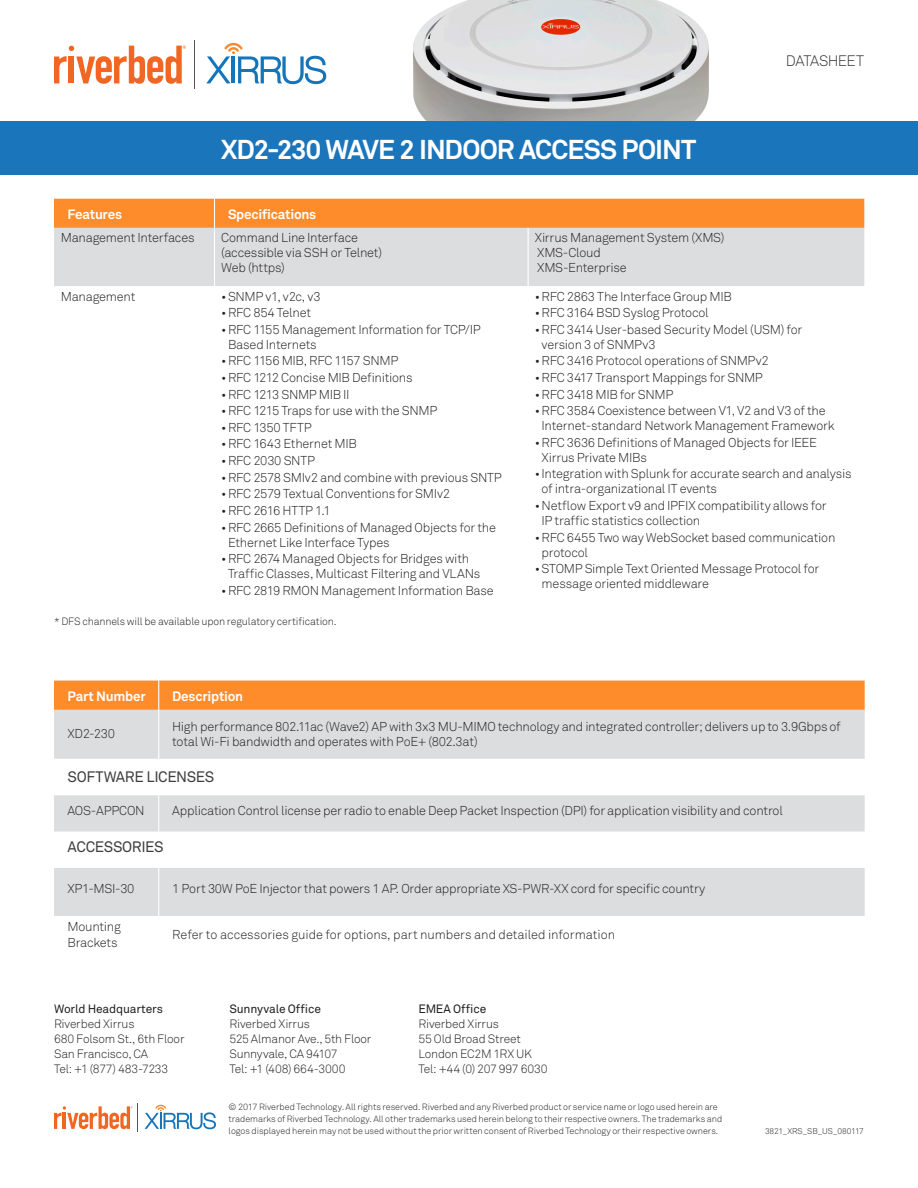
<style>
.page{position:relative;width:918px;height:1188px;background:#fff}
.page>*{position:absolute;margin:0;border:0;box-sizing:border-box;transform-origin:0 0}
._00_Doc_Title{font:700 27px "Akkurat Pro";letter-spacing:-.035em;color:#fff}
._01_TB_Body_Head_2{font:15px "Akkurat Pro";letter-spacing:-.03em;color:#3e3e3f}
.t1{font:300 15px "Akkurat Pro";letter-spacing:-.035em;color:#323332}
._02_TB_Table_Header{font:700 13.5px "Akkurat Pro";letter-spacing:-.015em;color:#fff}
._02_TB_Table_L{font:300 12.75px/15px "Akkurat Pro";letter-spacing:-.02em;color:#231f20}
.t2{font:300 12px/15px "Akkurat Pro";letter-spacing:-.015em;color:#231f20}
.t3{font:12px "Akkurat Pro";letter-spacing:-.015em;color:#231f20}
._01_Table_Note{font:300 10.5px "Akkurat Pro";letter-spacing:-.01em;color:#231f20}
.t4{font:300 9px/12px "Akkurat Pro";letter-spacing:-.005em;color:#231f20}
.t5{font:300 8.25px "Akkurat Pro";letter-spacing:-.01em;color:#231f20}
</style>
<div class="page">
<svg style="left:206px;top:43px;width:120px;height:41px"></svg>
<svg style="left:54px;top:46px;width:132px;height:38px"></svg>
<hr style="left:194px;top:40px;width:1px;height:49px;background:#575757">
<img style="left:414px;top:0;width:294px;height:122px">
<div style="left:0;top:122px;width:918px;height:54px;background:#1b75bb"></div>
<svg style="left:145px;top:1105px;width:71px;height:24px"></svg>
<svg style="left:54px;top:1103px;width:84px;height:29px"></svg>
<div style="left:54px;top:228px;width:810px;height:58px;background:#dcdddf"></div>
<div style="left:54px;top:199px;width:810px;height:29px;background:#ff8c2b"></div>
<hr style="left:214px;top:228px;width:1px;height:58px;background:#fff">
<hr style="left:528px;top:228px;width:1px;height:58px;background:#fff">
<div style="left:54px;top:710px;width:811px;height:49px;background:#dcdddf"></div>
<svg style="left:54px;top:795px;width:811px;height:121px;fill:#dcdddf"></svg>
<hr style="left:158px;top:710px;width:1px;height:49px;background:#fff">
<hr style="left:158px;top:795px;width:1px;height:37px;background:#fff">
<hr style="left:158px;top:868px;width:1px;height:48px;background:#fff">
<div style="left:54px;top:681px;width:811px;height:29px;background:#ff8c2b"></div>
<p class="_00_Doc_Title" style="left:221px;top:133px;width:477px">XD2-230 WAVE 2 INDOOR ACCESS POINT</p>
<p class="_02_TB_Table_Header" style="left:68px;top:206px;width:56px">Features</p>
<p class="_02_TB_Table_Header" style="left:228px;top:206px;width:90px">Specifications</p>
<p class="_02_TB_Table_L" style="left:61px;top:230px;width:135px">Management Interfaces</p>
<p class="_02_TB_Table_L" style="left:221px;top:230px;width:162px">Command Line Interface (accessible via SSH or Telnet)</p>
<p class="_02_TB_Table_L" style="left:221px;top:261px;width:65px">Web (https)</p>
<p class="_02_TB_Table_L" style="left:535px;top:230px;width:191px">Xirrus Management System (XMS)</p>
<p class="_02_TB_Table_L" style="left:537px;top:245px;width:65px">XMS-Cloud</p>
<p class="_02_TB_Table_L" style="left:537px;top:261px;width:91px">XMS-Enterprise</p>
<p class="t1" style="left:786px;top:52px;width:80px">DATASHEET</p>
<p class="_02_TB_Table_L" style="left:61px;top:289px;width:76px">Management</p>
<p class="_02_TB_Table_L" style="left:221px;top:289px;width:101px">•SNMP v1, v2c, v3</p>
<p class="_02_TB_Table_L" style="left:221px;top:305px;width:91px">•RFC 854 Telnet</p>
<p class="_02_TB_Table_L" style="left:228px;top:322px;width:254px;text-indent:-7px">•RFC 1155 Management Information for TCP/IP<br>Based Internets</p>
<p class="_02_TB_Table_L" style="left:221px;top:353px;width:179px">•RFC 1156 MIB, RFC 1157 SNMP</p>
<p class="_02_TB_Table_L" style="left:221px;top:370px;width:193px">•RFC 1212 Concise MIB Definitions</p>
<p class="_02_TB_Table_L" style="left:221px;top:387px;width:130px">•RFC 1213 SNMP MIB II</p>
<p class="_02_TB_Table_L" style="left:221px;top:403px;width:218px">•RFC 1215 Traps for use with the SNMP</p>
<p class="_02_TB_Table_L" style="left:221px;top:420px;width:92px">•RFC 1350 TFTP</p>
<p class="_02_TB_Table_L" style="left:221px;top:437px;width:137px">•RFC 1643 Ethernet MIB</p>
<p class="_02_TB_Table_L" style="left:221px;top:453px;width:95px">•RFC 2030 SNTP</p>
<p class="_02_TB_Table_L" style="left:221px;top:470px;width:282px">•RFC 2578 SMIv2 and combine with previous SNTP</p>
<p class="_02_TB_Table_L" style="left:221px;top:486px;width:230px">•RFC 2579 Textual Conventions for SMIv2</p>
<p class="_02_TB_Table_L" style="left:221px;top:503px;width:111px">•RFC 2616 HTTP 1.1</p>
<p class="_02_TB_Table_L" style="left:228px;top:520px;width:270px;text-indent:-7px">•RFC 2665 Definitions of Managed Objects for the<br>Ethernet Like Interface Types</p>
<p class="_02_TB_Table_L" style="left:228px;top:551px;width:254px;text-indent:-7px">•RFC 2674 Managed Objects for Bridges with<br>Traffic Classes, Multicast Filtering and VLANs</p>
<p class="_02_TB_Table_L" style="left:221px;top:583px;width:274px">•RFC 2819 RMON Management Information Base</p>
<p class="_01_Table_Note" style="left:54px;top:615px;width:284px">* DFS channels will be available upon regulatory certification.</p>
<p class="_02_TB_Table_L" style="left:535px;top:289px;width:198px">•RFC 2863 The Interface Group MIB</p>
<p class="_02_TB_Table_L" style="left:535px;top:305px;width:175px">•RFC 3164 BSD Syslog Protocol</p>
<p class="_02_TB_Table_L" style="left:542px;top:322px;width:262px;text-indent:-7px">•RFC 3414 User-based Security Model (USM) for version 3 of SNMPv3</p>
<p class="_02_TB_Table_L" style="left:535px;top:353px;width:236px">•RFC 3416 Protocol operations of SNMPv2</p>
<p class="_02_TB_Table_L" style="left:535px;top:370px;width:229px">•RFC 3417 Transport Mappings for SNMP</p>
<p class="_02_TB_Table_L" style="left:535px;top:387px;width:140px">•RFC 3418 MIB for SNMP</p>
<p class="_02_TB_Table_L" style="left:542px;top:403px;width:295px;text-indent:-7px">•RFC 3584 Coexistence between V1, V2 and V3 of the<br>Internet-standard Network Management Framework</p>
<p class="_02_TB_Table_L" style="left:542px;top:435px;width:277px;text-indent:-7px">•RFC 3636 Definitions of Managed Objects for IEEE<br>Xirrus Private MIBs</p>
<p class="_02_TB_Table_L" style="left:542px;top:467px;width:311px;text-indent:-7px">•Integration with Splunk for accurate search and analysis of intra-organizational IT events</p>
<p class="_02_TB_Table_L" style="left:542px;top:498px;width:287px;text-indent:-7px">•Netflow Export v9 and IPFIX compatibility allows for<br>IP traffic statistics collection</p>
<p class="_02_TB_Table_L" style="left:542px;top:530px;width:295px;text-indent:-7px">•RFC 6455 Two way WebSocket based communication protocol</p>
<p class="_02_TB_Table_L" style="left:542px;top:561px;width:279px;text-indent:-7px">•STOMP Simple Text Oriented Message Protocol for message oriented middleware</p>
<p class="_02_TB_Table_Header" style="left:68px;top:687px;width:80px">Part Number</p>
<p class="_02_TB_Table_Header" style="left:172px;top:687px;width:73px">Description</p>
<p class="_02_TB_Table_L" style="left:68px;top:726px;width:49px">XD2-230</p>
<p class="_02_TB_Table_L" style="left:172px;top:719px;width:670px">High performance 802.11ac (Wave2) AP with 3x3 MU-MIMO technology and integrated controller; delivers up to 3.9Gbps of total Wi-Fi bandwidth and operates with PoE+ (802.3at)</p>
<p class="_01_TB_Body_Head_2" style="left:68px;top:768px;width:148px">SOFTWARE LICENSES</p>
<p class="_02_TB_Table_L" style="left:68px;top:804px;width:79px">AOS-APPCON</p>
<p class="_02_TB_Table_L" style="left:172px;top:804px;width:612px">Application Control license per radio to enable Deep Packet Inspection (DPI) for application visibility and control</p>
<p class="_01_TB_Body_Head_2" style="left:68px;top:838px;width:98px">ACCESSORIES</p>
<p class="_02_TB_Table_L" style="left:68px;top:881px;width:69px">XP1-MSI-30</p>
<p class="_02_TB_Table_L" style="left:172px;top:881px;width:535px">1 Port 30W PoE Injector that powers 1 AP. Order appropriate XS-PWR-XX cord for specific country</p>
<p class="_02_TB_Table_L" style="left:68px;top:919px;width:55px">Mounting<br>Brackets</p>
<p class="_02_TB_Table_L" style="left:172px;top:927px;width:444px">Refer to accessories guide for options, part numbers and detailed information</p>
<p class="t3" style="left:54px;top:1001px;width:111px">World Headquarters</p>
<p class="t2" style="left:54px;top:1016px;width:132px">Riverbed Xirrus<br>680 Folsom St., 6th Floor<br>San Francisco, CA<br>Tel: +1 (877) 483-7233</p>
<p class="t3" style="left:230px;top:1001px;width:93px">Sunnyvale Office</p>
<p class="t2" style="left:230px;top:1016px;width:144px">Riverbed Xirrus<br>525 Almanor Ave., 5th Floor<br>Sunnyvale, CA 94107<br>Tel: +1 (408) 664-3000</p>
<p class="t3" style="left:418px;top:1001px;width:69px">EMEA Office</p>
<p class="t2" style="left:418px;top:1016px;width:131px">Riverbed Xirrus<br>55 Old Broad Street<br>London EC2M 1RX UK<br>Tel: +44 (0) 207 997 6030</p>
<p class="t4" style="left:229px;top:1101px;width:495px">© 2017 Riverbed Technology. All rights reserved. Riverbed and any Riverbed product or service name or logo used herein are trademarks of Riverbed Technology. All other trademarks used herein belong to their respective owners. The trademarks and logos displayed herein may not be used without the prior written consent of Riverbed Technology or their respective owners.</p>
<p class="t5" style="left:765px;top:1126px;width:100px">3821_XRS_SB_US_080117</p>
</div>
